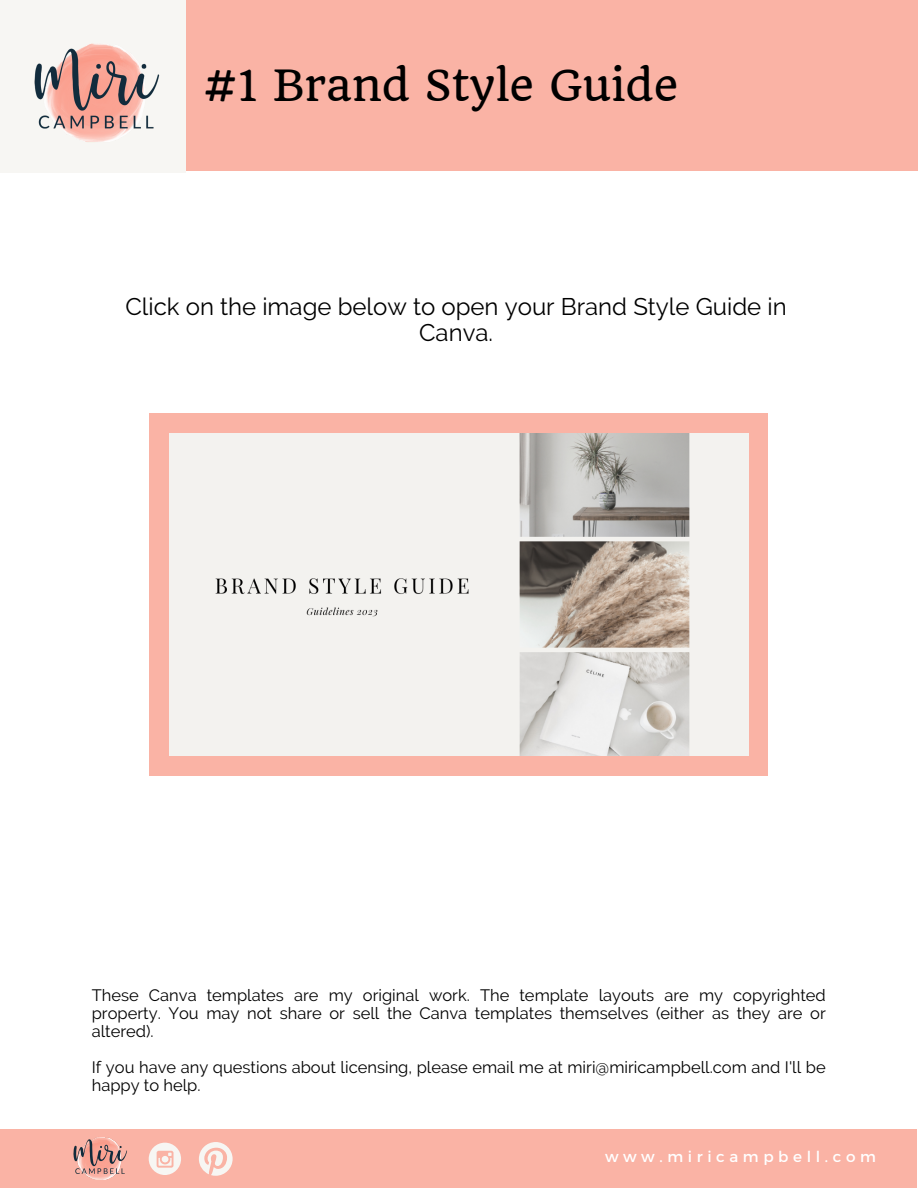
<style>
.page{position:relative;width:918px;height:1188px;background:#fff}
.page>*{position:absolute;margin:0;border:0;box-sizing:border-box;transform-origin:0 0}
.t1{font:42px "Quando";color:#000}
.t2{font:24px/25.8px "Raleway";color:#000;text-align:center}
.t3{font:16.5px/18px "Raleway";color:#000;text-align:justify}
.t4{font:15.15px "Montserrat";letter-spacing:.305em;color:#fff}
</style>
<div class="page">
<div style="left:0;top:0;width:918px;height:171px;background:#fab3a5"></div>
<div style="left:0;top:0;width:185px;height:172px;background:#f7f6f3"></div>
<img style="left:34px;top:12px;width:152px;height:148px">
<div style="left:0;top:1130px;width:916px;height:58px;background:#fab3a5"></div>
<svg style="left:199px;top:1142px;width:34px;height:34px"></svg>
<div style="left:149px;top:1143px;width:32px;height:32px;background:#f7f6f3;border-radius:50%"></div>
<svg style="left:157px;top:1151px;width:17px;height:17px"></svg>
<img style="left:50px;top:1129px;width:96px;height:51px">
<div style="left:150px;top:413px;width:618px;height:362px;background:#fab3a5"></div>
<img style="left:169px;top:433px;width:580px;height:322px">
<h1 class="t1" style="left:203px;top:59px;width:477px">#1 Brand Style Guide</h1>
<h2 class="t2" style="left:126px;top:294px;width:663px">Click on the image below to open your Brand Style Guide in<br>Canva.</h2>
<p class="t3" style="left:92px;top:986px;width:736px">These Canva templates are my original work. The template layouts are my copyrighted property. You may not share or sell the Canva templates themselves (either as they are or altered).</p>
<p class="t3" style="left:92px;top:1058px;width:735px">If you have any questions about licensing, please email me at miri@miricampbell.com and I'll be happy to help.</p>
<p class="t4" style="left:605px;top:1147px;width:272px">www.miricampbell.com</p>
</div>
